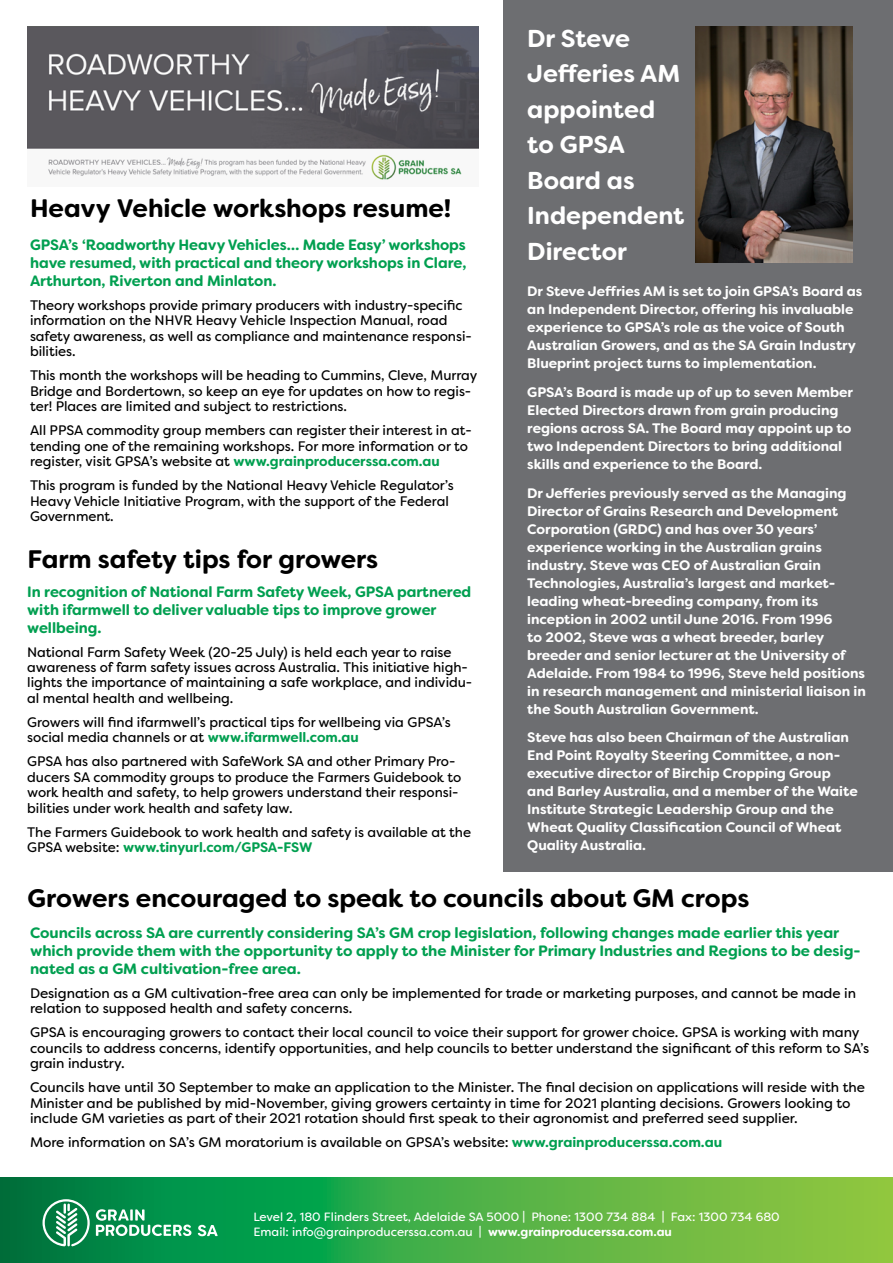
<style>
.page{position:relative;width:893px;height:1263px;background:#fff}
.page>*{position:absolute;margin:0;border:0;box-sizing:border-box;transform-origin:0 0}
.t1{font:700 25.35px "Filson Soft";color:#000}
.t2{font:700 24.45px/35.5px "Filson Soft";color:#fff}
.t3{font:700 15px/18px "Filson Soft";letter-spacing:-.005em;color:#009f50}
.t4{font:13.8px/15.5px "Filson Soft";letter-spacing:-.005em;color:#000}
.t5{font:700 13.8px/18px "Filson Soft";letter-spacing:-.005em;color:#fff}
.t6{font:12px/15px "Filson Soft";color:#fff}
.s1{font-weight:700;color:#009f50}
.s2{font-weight:700}
</style>
<div class="page">
<svg style="left:0;top:1178px;width:893px;height:85px;background:#43aa45"></svg>
<svg style="left:43px;top:1199px;width:47px;height:47px"></svg>
<svg style="left:198px;top:1225px;width:20px;height:11px"></svg>
<svg style="left:96px;top:1209px;width:95px;height:27px"></svg>
<img style="left:28px;top:27px;width:450px;height:153px">
<div style="left:504px;top:0;width:389px;height:872px;background:#6d6e71"></div>
<img style="left:696px;top:27px;width:157px;height:235px">
<h1 class="t1" style="left:30px;top:192px;width:423px">Heavy Vehicle workshops resume!</h1>
<p class="t3" style="left:30px;top:236px;width:438px;text-align:justify">GPSA’s ‘Roadworthy Heavy Vehicles… Made Easy’ workshops have resumed, with practical and theory workshops in Clare, Arthurton, Riverton and Minlaton.</p>
<p class="t4" style="left:30px;top:297px;width:443px">Theory workshops provide primary producers with industry-specific information on the NHVR Heavy Vehicle Inspection Manual, road safety awareness, as well as compliance and maintenance responsi&shy;bilities.</p>
<p class="t4" style="left:30px;top:368px;width:449px">This month the workshops will be heading to Cummins, Cleve, Murray<br>Bridge and Bordertown, so keep an eye for updates on how to regis&shy;ter! Places are limited and subject to restrictions.</p>
<p class="t4" style="left:30px;top:423px;width:443px">All PPSA commodity group members can register their interest in at&shy;tending one of the remaining workshops. For more information or to register, visit GPSA’s website at <span class="s1">www.grainproducerssa.com.au</span></p>
<p class="t4" style="left:30px;top:477px;width:425px">This program is funded by the National Heavy Vehicle Regulator’s<br>Heavy Vehicle Initiative Program, with the support of the Federal<br>Government.</p>
<h1 class="t1" style="left:28px;top:542px;width:352px">Farm safety tips for growers</h1>
<p class="t3" style="left:27px;top:582px;width:446px">In recognition of National Farm Safety Week, GPSA partnered with ifarmwell to deliver valuable tips to improve grower wellbeing.</p>
<p class="t4" style="left:27px;top:644px;width:447px">National Farm Safety Week (20-25 July) is held each year to raise awareness of farm safety issues across Australia. This initiative high&shy;lights the importance of maintaining a safe workplace, and individu&shy;al mental health and wellbeing.</p>
<p class="t4" style="left:27px;top:714px;width:425px">Growers will find ifarmwell’s practical tips for wellbeing via GPSA’s social media channels or at <span class="s1">www.ifarmwell.com.au</span></p>
<p class="t4" style="left:27px;top:754px;width:436px">GPSA has also partnered with SafeWork SA and other Primary Pro&shy;ducers SA commodity groups to produce the Farmers Guidebook to work health and safety, to help growers understand their responsi&shy;bilities under work health and safety law.</p>
<p class="t4" style="left:27px;top:824px;width:445px">The Farmers Guidebook to work health and safety is available at the<br>GPSA website: <span class="s1">www.tinyurl.com/GPSA-FSW</span></p>
<h2 class="t2" style="left:527px;top:20px;width:159px">Dr Steve<br>Jefferies AM appointed to GPSA<br>Board as<br>Independent<br>Director</h2>
<p class="t5" style="left:527px;top:283px;width:336px">Dr Steve Jeffries AM is set to join GPSA’s Board as an Independent Director, offering his invaluable experience to GPSA’s role as the voice of South Australian Growers, and as the SA Grain Industry Blueprint project turns to implementation.</p>
<p class="t5" style="left:527px;top:383px;width:327px">GPSA’s Board is made up of up to seven Member Elected Directors drawn from grain producing regions across SA. The Board may appoint up to two Independent Directors to bring additional skills and experience to the Board.</p>
<p class="t5" style="left:527px;top:484px;width:340px">Dr Jefferies previously served as the Managing Director of Grains Research and Development Corporation (GRDC) and has over 30 years’ experience working in the Australian grains industry. Steve was CEO of Australian Grain Technologies, Australia’s largest and market&shy;leading wheat-breeding company, from its inception in 2002 until June 2016. From 1996<br>to 2002, Steve was a wheat breeder, barley breeder and senior lecturer at the University of Adelaide. From 1984 to 1996, Steve held positions in research management and ministerial liaison in the South Australian Government.</p>
<p class="t5" style="left:527px;top:728px;width:332px">Steve has also been Chairman of the Australian End Point Royalty Steering Committee, a non&shy;executive director of Birchip Cropping Group and Barley Australia, and a member of the Waite Institute Strategic Leadership Group and the Wheat Quality Classification Council of Wheat Quality Australia.</p>
<h1 class="t1" style="left:28px;top:882px;width:723px">Growers encouraged to speak to councils about GM crops</h1>
<p class="t3" style="left:30px;top:924px;width:832px">Councils across SA are currently considering SA’s GM crop legislation, following changes made earlier this year which provide them with the opportunity to apply to the Minister for Primary Industries and Regions to be desig&shy;nated as a GM cultivation-free area.</p>
<p class="t4" style="left:30px;top:985px;width:828px">Designation as a GM cultivation-free area can only be implemented for trade or marketing purposes, and cannot be made in relation to supposed health and safety concerns.</p>
<p class="t4" style="left:30px;top:1025px;width:841px">GPSA is encouraging growers to contact their local council to voice their support for grower choice. GPSA is working with many councils to address concerns, identify opportunities, and help councils to better understand the significant of this reform to SA’s grain industry.</p>
<p class="t4" style="left:30px;top:1079px;width:837px">Councils have until 30 September to make an application to the Minister. The final decision on applications will reside with the<br>Minister and be published by mid-November, giving growers certainty in time for 2021 planting decisions. Growers looking to include GM varieties as part of their 2021 rotation should first speak to their agronomist and preferred seed supplier.</p>
<p class="t4" style="left:30px;top:1134px;width:694px">More information on SA’s GM moratorium is available on GPSA’s website: <span class="s1">www.grainproducerssa.com.au</span></p>
<p class="t6" style="left:253px;top:1209px;width:528px">Level 2, 180 Flinders Street, Adelaide SA 5000 | Phone: 1300 734 884 | Fax: 1300 734 680<br>Email: info@grainproducerssa.com.au | <span class="s2">www.grainproducerssa.com.au</span></p>
</div>
